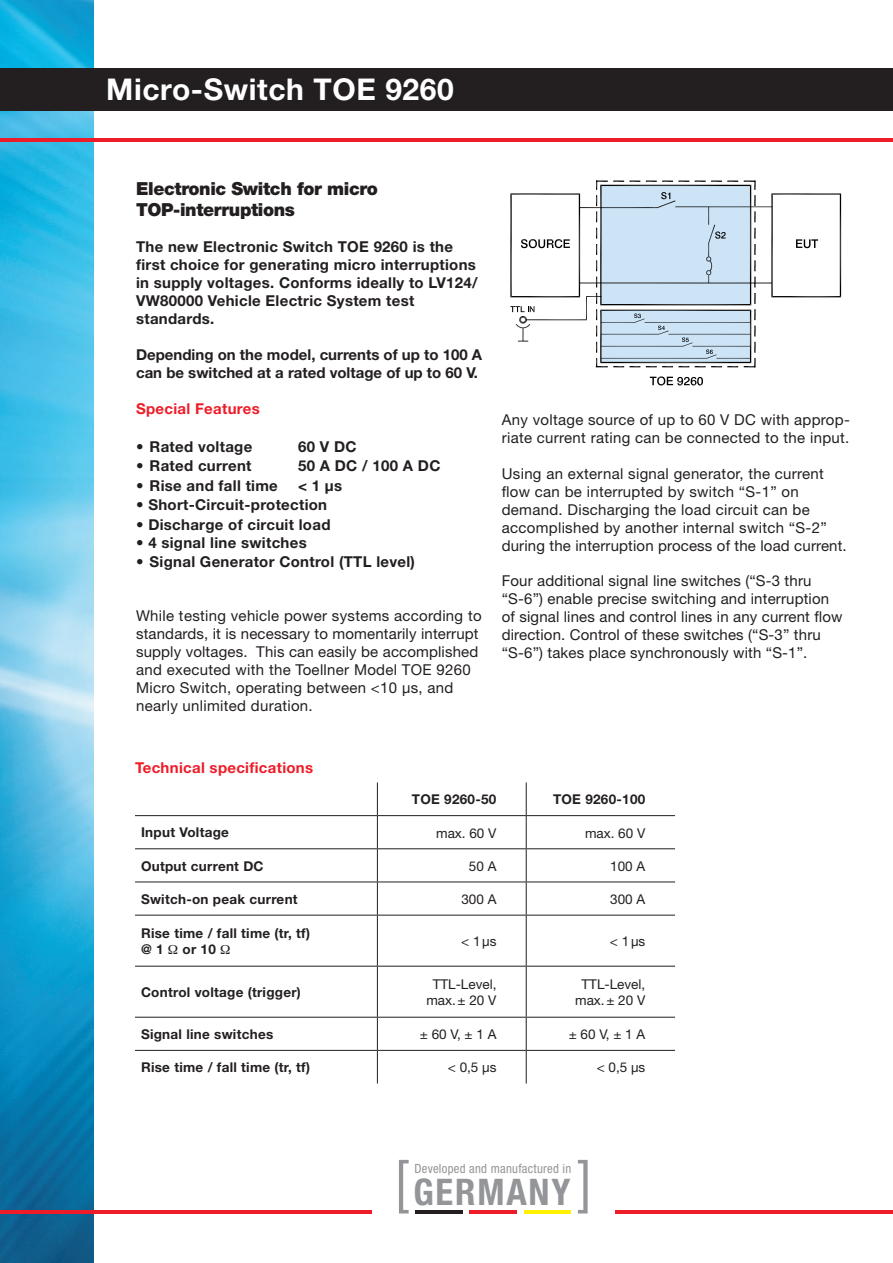
<style>
.page{position:relative;width:893px;height:1263px;background:#fff}
.page>*{position:absolute;margin:0;border:0;box-sizing:border-box;transform-origin:0 0}
.t1{font:700 condensed 36.75px "Helvetica Neue";letter-spacing:.05em;color:#939598}
.t2{font:700 30px "Helvetica Neue";letter-spacing:.02em;color:#fff}
.t3{font:900 18px "Helvetica Neue";letter-spacing:-.02em;color:#231f20}
.t4{font:15px/18px "Helvetica Neue";letter-spacing:.02em;color:#231f20}
.t5{font:700 15px/18px "Helvetica Neue";letter-spacing:.02em;color:#231f20}
.t6{font:700 15px/18px "Helvetica Neue";color:#231f20}
.t7{font:700 15px "Helvetica Neue";letter-spacing:.02em;color:#ee1c28}
.t8{font:700 13.5px/16.5px "Helvetica Neue";letter-spacing:.02em;color:#231f20}
.t9{font:13.5px "Helvetica Neue";color:#231f20}
.t10{font:condensed 12.75px "Helvetica Neue";letter-spacing:.02em;color:#939598}
</style>
<div class="page">
<img style="left:0;top:0;width:94px;height:1263px">
<div style="left:0;top:68px;width:893px;height:42px;background:#231f20"></div>
<hr style="left:0;top:139px;width:893px;height:3px;background:#ee1c28">
<hr style="left:0;top:1210px;width:893px;height:3px;background:#ee1c28">
<svg style="left:510px;top:181px;width:331px;height:186px"></svg>
<hr style="left:377px;top:782px;width:1px;height:33px;background:#231f20">
<hr style="left:526px;top:782px;width:1px;height:33px;background:#231f20">
<hr style="left:135px;top:815px;width:242px;height:1px;background:#231f20">
<hr style="left:377px;top:815px;width:149px;height:1px;background:#231f20">
<hr style="left:377px;top:816px;width:1px;height:32px;background:#231f20">
<hr style="left:526px;top:815px;width:149px;height:1px;background:#231f20">
<hr style="left:526px;top:816px;width:1px;height:32px;background:#231f20">
<hr style="left:135px;top:848px;width:242px;height:1px;background:#231f20">
<hr style="left:377px;top:848px;width:149px;height:1px;background:#231f20">
<hr style="left:377px;top:849px;width:1px;height:32px;background:#231f20">
<hr style="left:526px;top:848px;width:149px;height:1px;background:#231f20">
<hr style="left:526px;top:849px;width:1px;height:32px;background:#231f20">
<hr style="left:135px;top:881px;width:242px;height:1px;background:#231f20">
<hr style="left:377px;top:881px;width:149px;height:1px;background:#231f20">
<hr style="left:377px;top:882px;width:1px;height:33px;background:#231f20">
<hr style="left:526px;top:881px;width:149px;height:1px;background:#231f20">
<hr style="left:526px;top:882px;width:1px;height:33px;background:#231f20">
<hr style="left:135px;top:915px;width:242px;height:1px;background:#231f20">
<hr style="left:377px;top:915px;width:149px;height:1px;background:#231f20">
<hr style="left:377px;top:915px;width:1px;height:51px;background:#231f20">
<hr style="left:526px;top:915px;width:149px;height:1px;background:#231f20">
<hr style="left:526px;top:915px;width:1px;height:51px;background:#231f20">
<hr style="left:135px;top:966px;width:242px;height:1px;background:#231f20">
<hr style="left:377px;top:966px;width:149px;height:1px;background:#231f20">
<hr style="left:377px;top:966px;width:1px;height:51px;background:#231f20">
<hr style="left:526px;top:966px;width:149px;height:1px;background:#231f20">
<hr style="left:526px;top:966px;width:1px;height:51px;background:#231f20">
<hr style="left:135px;top:1017px;width:242px;height:1px;background:#231f20">
<hr style="left:377px;top:1017px;width:149px;height:1px;background:#231f20">
<hr style="left:377px;top:1017px;width:1px;height:33px;background:#231f20">
<hr style="left:526px;top:1017px;width:149px;height:1px;background:#231f20">
<hr style="left:526px;top:1017px;width:1px;height:33px;background:#231f20">
<hr style="left:135px;top:1050px;width:242px;height:1px;background:#231f20">
<hr style="left:377px;top:1050px;width:149px;height:1px;background:#231f20">
<hr style="left:377px;top:1051px;width:1px;height:32px;background:#231f20">
<hr style="left:526px;top:1050px;width:149px;height:1px;background:#231f20">
<hr style="left:526px;top:1051px;width:1px;height:32px;background:#231f20">
<svg style="left:650px;top:376px;width:53px;height:9px"></svg>
<div style="left:372px;top:1196px;width:242px;height:35px;background:#fff"></div>
<svg style="left:399px;top:1160px;width:10px;height:53px"></svg>
<svg style="left:578px;top:1160px;width:10px;height:53px"></svg>
<hr style="left:415px;top:1210px;width:48px;height:3px;background:#231f20">
<hr style="left:470px;top:1210px;width:47px;height:3px;background:#ee1c28">
<hr style="left:524px;top:1210px;width:47px;height:3px;background:#fff101">
<p class="t2" style="left:106px;top:70px;width:349px">Micro-Switch TOE 9260</p>
<p class="t3" style="left:136px;top:177px;width:243px">Electronic Switch for micro</p>
<p class="t3" style="left:136px;top:199px;width:160px">TOP-interruptions</p>
<p class="t5" style="left:136px;top:237px;width:343px">The new Electronic Switch TOE 9260 is the first choice for generating micro interruptions in supply voltages. Conforms ideally to LV124/ VW80000 Vehicle Electric System test standards.</p>
<p class="t6" style="left:136px;top:345px;width:348px">Depending on the model, currents of up to 100 A can be switched at a rated voltage of up to 60 V.</p>
<p class="t7" style="left:136px;top:400px;width:125px">Special Features</p>
<p class="t5" style="left:136px;top:437px;width:118px">• Rated voltage</p>
<p class="t5" style="left:298px;top:437px;width:60px">60 V DC</p>
<p class="t5" style="left:136px;top:456px;width:117px">• Rated current</p>
<p class="t5" style="left:298px;top:456px;width:144px">50ADC/100ADC</p>
<p class="t5" style="left:136px;top:476px;width:143px">• Rise and fall time</p>
<p class="t5" style="left:298px;top:476px;width:46px">&lt;1μs</p>
<p class="t5" style="left:136px;top:495px;width:193px">• Short-Circuit-protection</p>
<p class="t5" style="left:136px;top:515px;width:196px">• Discharge of circuit load</p>
<p class="t5" style="left:136px;top:533px;width:172px">• 4 signal line switches</p>
<p class="t5" style="left:136px;top:552px;width:280px">• Signal Generator Control (TTL level)</p>
<p class="t4" style="left:136px;top:607px;width:347px">While testing vehicle power systems according to standards, it is necessary to momentarily interrupt supply voltages. This can easily be accomplished and executed with the Toellner Model TOE 9260<br>Micro Switch, operating between &lt;10 µs, and nearly unlimited duration.</p>
<p class="t7" style="left:135px;top:758px;width:180px">Technical specifications</p>
<p class="t4" style="left:502px;top:411px;width:350px">Any voltage source of up to 60 V DC with approp&shy;riate current rating can be connected to the input.</p>
<p class="t4" style="left:502px;top:465px;width:346px">Using an external signal generator, the current flow can be interrupted by switch “S-1” on demand. Discharging the load circuit can be accomplished by another internal switch “S-2” during the interruption process of the load current.</p>
<p class="t4" style="left:502px;top:571px;width:342px">Four additional signal line switches (“S-3 thru “S-6”) enable precise switching and interruption of signal lines and control lines in any current flow direction. Control of these switches (“S-3” thru “S-6”) takes place synchronously with “S-1”.</p>
<p class="t8" style="left:412px;top:791px;width:86px">TOE 9260-50</p>
<p class="t8" style="left:553px;top:791px;width:94px">TOE 9260-100</p>
<p class="t8" style="left:141px;top:824px;width:89px">Input Voltage</p>
<p class="t9" style="left:436px;top:825px;width:62px">max. 60 V</p>
<p class="t9" style="left:585px;top:825px;width:62px">max. 60 V</p>
<p class="t8" style="left:141px;top:857px;width:124px">Output current DC</p>
<p class="t9" style="left:469px;top:858px;width:29px">50 A</p>
<p class="t9" style="left:610px;top:858px;width:37px">100 A</p>
<p class="t8" style="left:141px;top:890px;width:158px">Switch-on peak current</p>
<p class="t9" style="left:461px;top:891px;width:37px">300 A</p>
<p class="t9" style="left:610px;top:891px;width:37px">300 A</p>
<p class="t8" style="left:141px;top:924px;width:170px">Rise time / fall time (tr, tf) @ 1</p>
<p class="t9" style="left:461px;top:933px;width:37px">&lt; 1µs</p>
<p class="t9" style="left:610px;top:933px;width:37px">&lt; 1µs</p>
<p class="t8" style="left:183px;top:941px;width:35px">or 10</p>
<p class="t8" style="left:141px;top:983px;width:161px">Control voltage (trigger)</p>
<p class="t9" style="left:433px;top:976px;width:65px">TTL-Level,</p>
<p class="t9" style="left:426px;top:992px;width:72px">max.± 20 V</p>
<p class="t9" style="left:581px;top:976px;width:65px">TTL-Level,</p>
<p class="t9" style="left:575px;top:992px;width:72px">max.± 20 V</p>
<p class="t8" style="left:141px;top:1026px;width:134px">Signal line switches</p>
<p class="t9" style="left:420px;top:1026px;width:78px">± 60 V, ± 1 A</p>
<p class="t9" style="left:569px;top:1026px;width:78px">± 60 V, ± 1 A</p>
<p class="t8" style="left:141px;top:1059px;width:170px">Rise time / fall time (tr, tf)</p>
<p class="t9" style="left:448px;top:1059px;width:50px">&lt; 0,5 µs</p>
<p class="t9" style="left:597px;top:1059px;width:50px">&lt; 0,5 µs</p>
<p class="t10" style="left:414px;top:1161px;width:158px">Developed and manufactured in</p>
<p class="t1" style="left:413px;top:1169px;width:159px">GERMANY</p>
</div>
